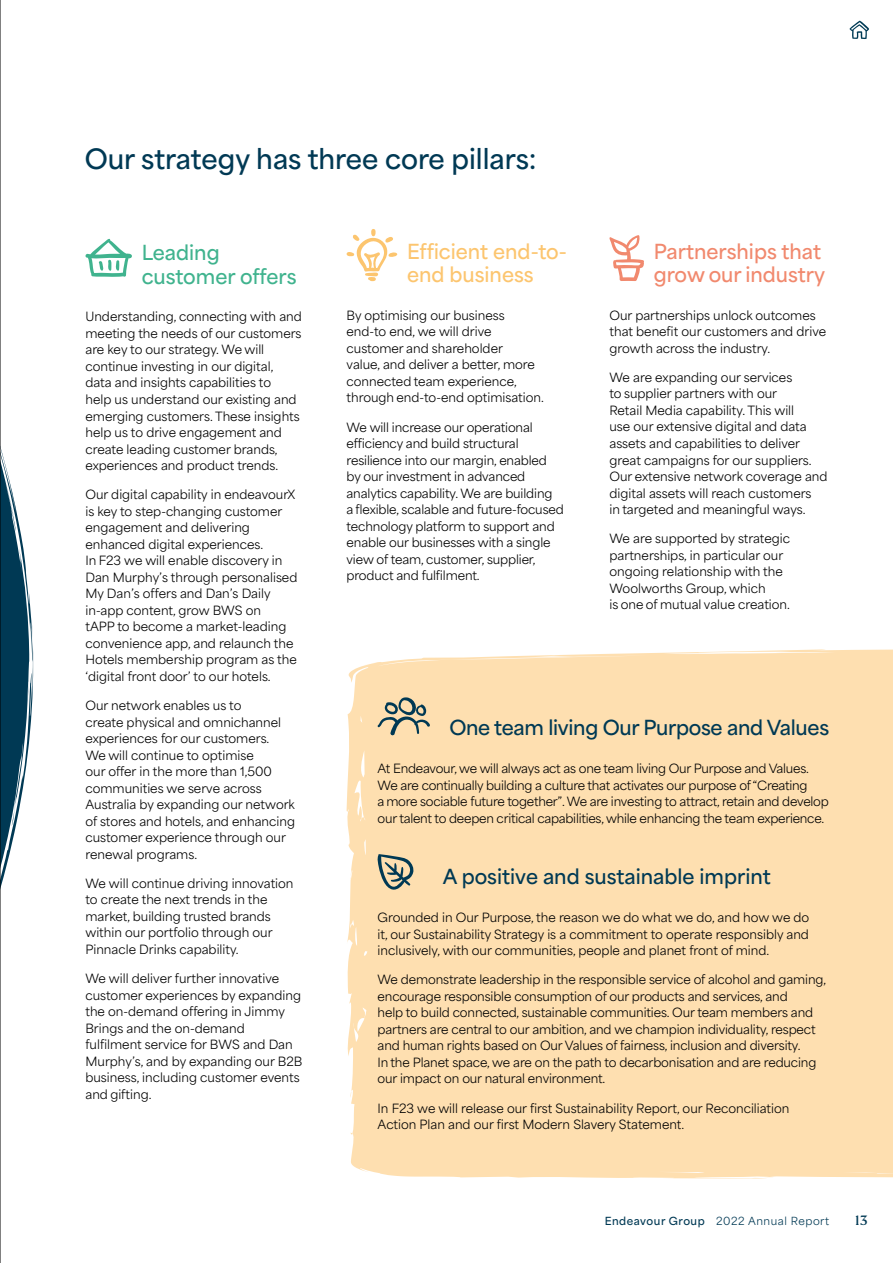
<style>
.page{position:relative;width:893px;height:1263px;background:#fff}
.page>*{position:absolute;margin:0;border:0;box-sizing:border-box;transform-origin:0 0}
.t1{font:700 26.25px "Area Normal";color:#003954}
.t2{font:700 19.5px "Area Normal";letter-spacing:-.01em;color:#003954}
.t3{font:700 19.5px/23.4px "Area Normal";color:#f1896e}
.t4{font:700 19.5px/23.4px "Area Normal";color:#fcc56f}
.t5{font:700 19.5px/23.4px "Area Normal";color:#40b38e}
.t6{font:15px "FS Kim";color:#003954}
.t7{font:12px/16.5px "Area Normal";color:#000}
.t8{font:12px/16.5px "Area Normal";letter-spacing:-.02em;color:#000}
.t9{font:10.5px "Area Normal";letter-spacing:.05em;color:#003954}
.s1{font-weight:700}
</style>
<div class="page">
<svg style="left:1px;top:449px;width:33px;height:437px"></svg>
<div style="left:346px;top:649px;width:547px;height:530px;background:#fedfb0"></div>
<svg style="left:377px;top:697px;width:53px;height:39px;background:#beb598"></svg>
<svg style="left:377px;top:854px;width:37px;height:36px"></svg>
<svg style="left:85px;top:239px;width:47px;height:38px"></svg>
<svg style="left:346px;top:229px;width:52px;height:52px"></svg>
<svg style="left:609px;top:235px;width:35px;height:46px"></svg>
<svg style="left:849px;top:20px;width:20px;height:19px"></svg>
<hr style="left:0;top:0;width:1px;height:1263px;background:#000">
<h1 class="t1" style="left:85px;top:136px;width:453px">Our strategy has three core pillars:</h1>
<h2 class="t5" style="left:142px;top:239px;width:156px">Leading customer offers</h2>
<p class="t7" style="left:85px;top:307px;width:218px">Understanding, connecting with and meeting the needs of our customers are key to our strategy. We will continue investing in our digital, data and insights capabilities to<br>help us understand our existing and emerging customers. These insights help us to drive engagement and create leading customer brands, experiences and product trends.</p>
<p class="t7" style="left:85px;top:485px;width:213px">Our digital capability in endeavourX is key to step‑changing customer engagement and delivering enhanced digital experiences.<br>In F23 we will enable discovery in<br>Dan Murphy’s through personalised<br>My Dan’s offers and Dan’s Daily in‑app content, grow BWS on<br>tAPP to become a market‑leading convenience app, and relaunch the<br>Hotels membership program as the ‘digital front door’ to our hotels.</p>
<p class="t7" style="left:85px;top:696px;width:211px">Our network enables us to<br>create physical and omnichannel experiences for our customers.<br>We will continue to optimise<br>our offer in the more than 1,500 communities we serve across<br>Australia by expanding our network of stores and hotels, and enhancing customer experience through our renewal programs.</p>
<p class="t7" style="left:85px;top:873px;width:210px">We will continue driving innovation to create the next trends in the market, building trusted brands within our portfolio through our<br>Pinnacle Drinks capability.</p>
<p class="t7" style="left:85px;top:969px;width:218px">We will deliver further innovative customer experiences by expanding the on‑demand offering in Jimmy<br>Brings and the on‑demand fulfilment service for BWS and Dan<br>Murphy’s, and by expanding our B2B business, including customer events and gifting.</p>
<h2 class="t4" style="left:407px;top:237px;width:161px">Efficient end‑to‑ end business</h2>
<p class="t7" style="left:347px;top:305px;width:199px">By optimising our business end‑to end, we will drive customer and shareholder<br>value, and deliver a better, more connected team experience, through end‑to‑end optimisation.</p>
<p class="t7" style="left:347px;top:417px;width:219px">We will increase our operational efficiency and build structural resilience into our margin, enabled by our investment in advanced analytics capability. We are building<br>a flexible, scalable and future‑focused technology platform to support and enable our businesses with a single view of team, customer, supplier, product and fulfilment.</p>
<h2 class="t3" style="left:654px;top:237px;width:173px">Partnerships that grow our industry</h2>
<p class="t7" style="left:609px;top:305px;width:218px">Our partnerships unlock outcomes that benefit our customers and drive growth across the industry.</p>
<p class="t7" style="left:609px;top:368px;width:220px">We are expanding our services<br>to supplier partners with our<br>Retail Media capability. This will<br>use our extensive digital and data assets and capabilities to deliver great campaigns for our suppliers.<br>Our extensive network coverage and digital assets will reach customers<br>in targeted and meaningful ways.</p>
<p class="t7" style="left:609px;top:529px;width:182px">We are supported by strategic partnerships, in particular our ongoing relationship with the<br>Woolworths Group, which<br>is one of mutual value creation.</p>
<h2 class="t2" style="left:449px;top:710px;width:381px">One team living Our Purpose and Values</h2>
<p class="t8" style="left:378px;top:759px;width:453px">At Endeavour, we will always act as one team living Our Purpose and Values.<br>We are continually building a culture that activates our purpose of “Creating<br>a more sociable future together”. We are investing to attract, retain and develop our talent to deepen critical capabilities, while enhancing the team experience.</p>
<h2 class="t2" style="left:443px;top:859px;width:329px">A positive and sustainable imprint</h2>
<p class="t7" style="left:378px;top:908px;width:433px;text-align:justify">Grounded in Our Purpose, the reason we do what we do, and how we do it, our Sustainability Strategy is a commitment to operate responsibly and inclusively, with our communities, people and planet front of mind.</p>
<p class="t7" style="left:378px;top:970px;width:450px">We demonstrate leadership in the responsible service of alcohol and gaming, encourage responsible consumption of our products and services, and<br>help to build connected, sustainable communities. Our team members and partners are central to our ambition, and we champion individuality, respect and human rights based on Our Values of fairness, inclusion and diversity.<br>In the Planet space, we are on the path to decarbonisation and are reducing our impact on our natural environment.</p>
<p class="t7" style="left:378px;top:1098px;width:413px">In F23 we will release our first Sustainability Report, our Reconciliation<br>Action Plan and our first Modern Slavery Statement.</p>
<p class="t9" style="left:605px;top:1211px;width:226px"><span class="s1">Endeavour Group</span> 2022 Annual Report</p>
<p class="t6" style="left:855px;top:1212px;width:14px">13</p>
</div>
